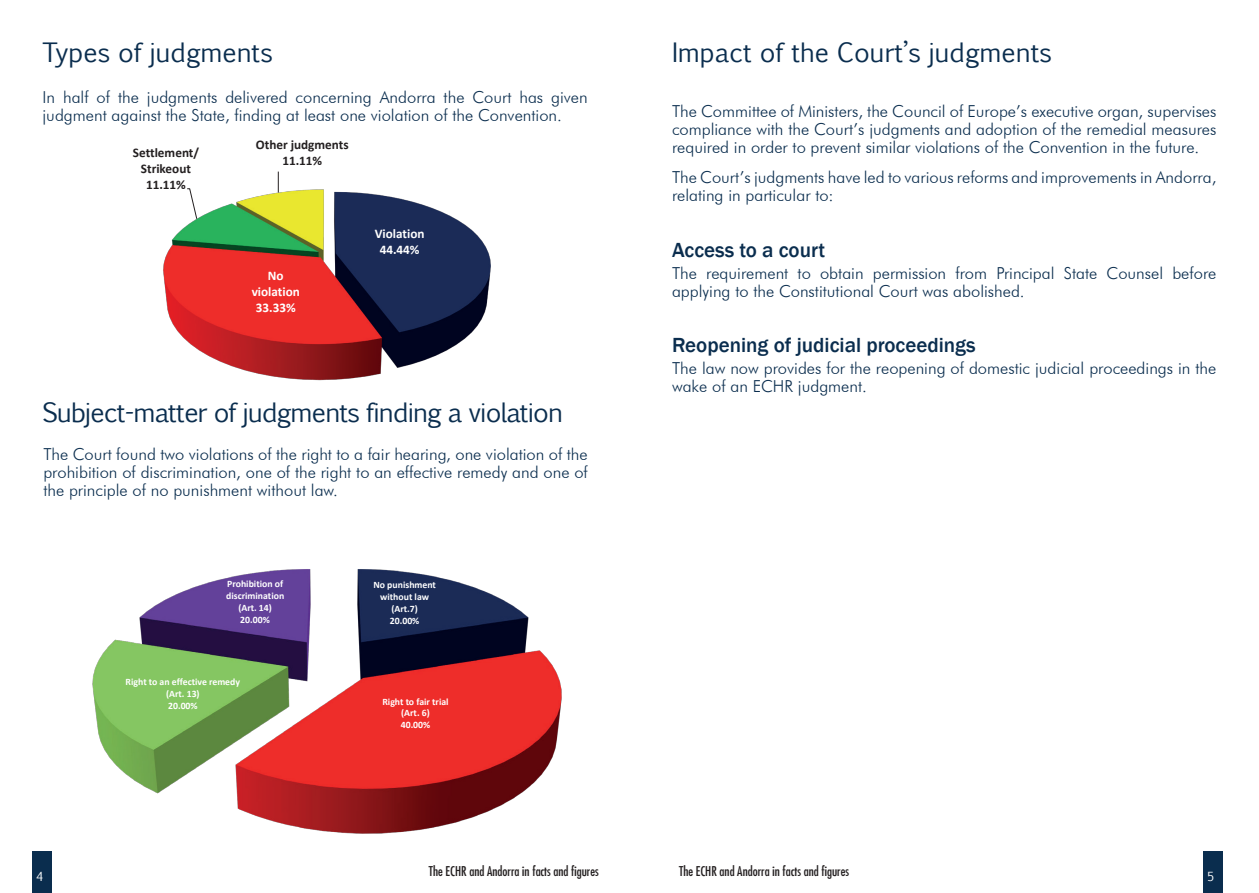
<style>
.page{position:relative;width:1259px;height:893px;background:#fff}
.page>*{position:absolute;margin:0;border:0;box-sizing:border-box;transform-origin:0 0}
.Titre_0{font:25.5px "Euphemia CAS";color:#0a2d4e}
.Titre_0-2{font:25.5px "Euphemia CAS";letter-spacing:-.03em;color:#0a2d4e}
.Titre_2{font:500 21px "Franklin Gothic";color:#0a2d4e}
.Texte_01{font:300 16.5px/18px "Futura BT";color:#0a2d4e}
.t1{font:condensed 13.2px "Futura";color:#231f20}
.t2{font:700 13.2px/16px "Calibri";color:#231f20;text-align:center}
.t3{font:700 13.2px/16px "Calibri";color:#fff;text-align:center}
.t4{font:12px "Euphemia CAS";color:#fff}
.t5{font:700 9.75px/11.9px "Calibri";color:#fff;text-align:center}
</style>
<div class="page">
<div style="left:1203px;top:852px;width:19px;height:41px;background:#0a2d4e"></div>
<div style="left:32px;top:852px;width:19px;height:41px;background:#0a2d4e"></div>
<img style="left:92px;top:569px;width:470px;height:265px">
<img style="left:163px;top:179px;width:328px;height:202px">
<svg style="left:187px;top:188px;width:10px;height:31px"></svg>
<svg style="left:278px;top:172px;width:1px;height:21px"></svg>
<p class="Titre_0" style="left:43px;top:34px;width:232px">Types of judgments</p>
<p class="Titre_0" style="left:672px;top:34px;width:381px">Impact of the Court’s judgments</p>
<p class="Texte_01" style="left:43px;top:88px;width:547px">In half of the judgments delivered concerning Andorra the Court has given judgment against the State, finding at least one violation of the Convention.</p>
<p class="t2" style="left:133px;top:144px;width:68px">Settlement/<br>Strikeout<br>11.11%</p>
<p class="t2" style="left:256px;top:136px;width:94px">Other judgments<br>11.11%</p>
<p class="t3" style="left:252px;top:268px;width:50px">No violation<br>33.33%</p>
<p class="t3" style="left:375px;top:226px;width:51px">Violation<br>44.44%</p>
<p class="Titre_0-2" style="left:43px;top:394px;width:522px">Subject-matter of judgments finding a violation</p>
<p class="Texte_01" style="left:43px;top:445px;width:546px;text-align:justify">The Court found two violations of the right to a fair hearing, one violation of the prohibition of discrimination, one of the right to an effective remedy and one of the principle of no punishment without law.</p>
<p class="t5" style="left:226px;top:577px;width:60px">Prohibition of discrimination (Art. 14)<br>20.00%</p>
<p class="t5" style="left:126px;top:675px;width:116px">Right to an effective remedy (Art. 13)<br>20.00%</p>
<p class="t5" style="left:373px;top:579px;width:64px">No punishment without law (Art.7)<br>20.00%</p>
<p class="t5" style="left:382px;top:695px;width:68px">Right to fair trial (Art. 6)<br>40.00%</p>
<p class="Texte_01" style="left:672px;top:102px;width:546px;text-align:justify">The Committee of Ministers, the Council of Europe’s executive organ, supervises compliance with the Court’s judgments and adoption of the remedial measures required in order to prevent similar violations of the Convention in the future.</p>
<p class="Texte_01" style="left:672px;top:168px;width:546px">The Court’s judgments have led to various reforms and improvements in Andorra, relating in particular to:</p>
<p class="Titre_2" style="left:672px;top:236px;width:155px">Access to a court</p>
<p class="Texte_01" style="left:672px;top:264px;width:546px">The requirement to obtain permission from Principal State Counsel before applying to the Constitutional Court was abolished.</p>
<p class="Titre_2" style="left:672px;top:332px;width:305px">Reopening of judicial proceedings</p>
<p class="Texte_01" style="left:672px;top:359px;width:546px">The law now provides for the reopening of domestic judicial proceedings in the wake of an ECHR judgment.</p>
<p class="t1" style="left:429px;top:863px;width:171px">The ECHR and Andorra in facts and figures</p>
<p class="t1" style="left:679px;top:863px;width:171px">The ECHR and Andorra in facts and figures</p>
<p class="t4" style="left:36px;top:868px;width:8px">4</p>
<p class="t4" style="left:1207px;top:868px;width:8px">5</p>
</div>
